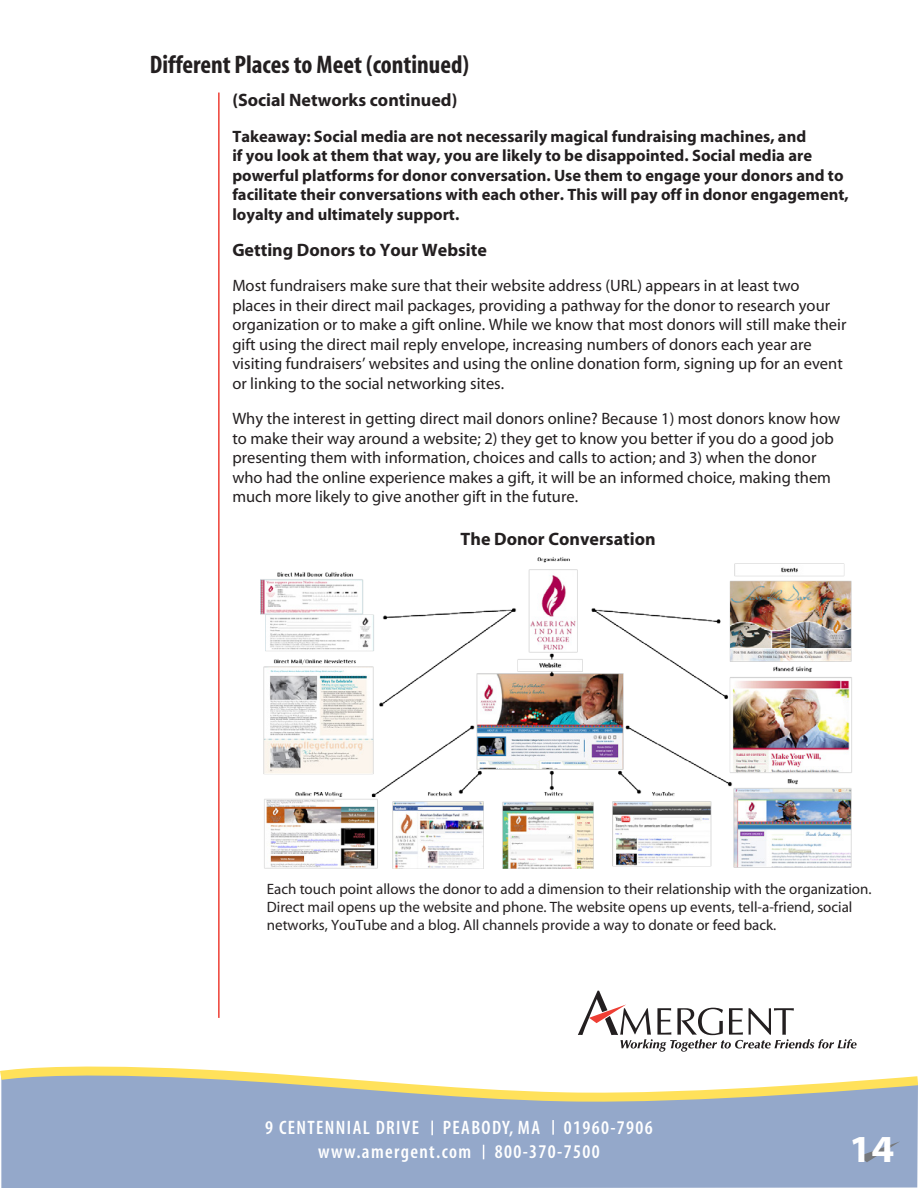
<style>
.page{position:relative;width:918px;height:1188px;background:#fff}
.page>*{position:absolute;margin:0;border:0;box-sizing:border-box;transform-origin:0 0}
.t1{font:38.4px "Myriad MM 700 700";color:#fff}
.t2{font:25.5px "Myriad MM 700 300";color:#231f20}
.t3{font:19.5px/23.4px "Myriad MM 565 300";letter-spacing:.07em;color:#fff;text-align:center}
.Paragraph_Style_1{font:18px "Myriad MM 700 600";color:#231f20}
.Paragraph_Style_1-2{font:16.5px/19.5px "Myriad MM 400 600";color:#231f20}
.Paragraph_Style_1-3{font:16.5px/19.5px "Myriad MM 700 600";color:#231f20}
.Paragraph_Style_1-4{font:15px/18px "Myriad MM 400 600";color:#231f20}
</style>
<div class="page">
<div style="left:1px;top:1109px;width:917px;height:79px;background:#94a8ca"></div>
<svg style="left:0;top:1066px;width:918px;height:43px"></svg>
<svg style="left:578px;top:991px;width:279px;height:61px"></svg>
<svg style="left:431px;top:1121px;width:2px;height:14px"></svg>
<svg style="left:552px;top:1120px;width:2px;height:15px"></svg>
<hr style="left:218px;top:93px;width:2px;height:925px;background:#ee3e34">
<svg style="left:483px;top:1145px;width:1px;height:14px"></svg>
<svg style="left:859px;top:1141px;width:41px;height:21px"></svg>
<img style="left:261px;top:557px;width:591px;height:312px">
<p class="t2" style="left:150px;top:52px;width:321px">Different Places to Meet (continued)</p>
<p class="Paragraph_Style_1" style="left:232px;top:91px;width:226px">(Social Networks continued)</p>
<p class="Paragraph_Style_1-3" style="left:232px;top:127px;width:618px">Takeaway: Social media are not necessarily magical fundraising machines, and<br>if you look at them that way, you are likely to be disappointed. Social media are powerful platforms for donor conversation. Use them to engage your donors and to facilitate their conversations with each other. This will pay off in donor engagement, loyalty and ultimately support.</p>
<p class="Paragraph_Style_1" style="left:232px;top:241px;width:256px">Getting Donors to Your Website</p>
<p class="Paragraph_Style_1-2" style="left:232px;top:277px;width:616px">Most fundraisers make sure that their website address (URL) appears in at least two places in their direct mail packages, providing a pathway for the donor to research your organization or to make a gift online. While we know that most donors will still make their gift using the direct mail reply envelope, increasing numbers of donors each year are visiting fundraisers’ websites and using the online donation form, signing up for an event or linking to the social networking sites.</p>
<p class="Paragraph_Style_1-2" style="left:232px;top:410px;width:609px">Why the interest in getting direct mail donors online? Because 1) most donors know how to make their way around a website; 2) they get to know you better if you do a good job presenting them with information, choices and calls to action; and 3) when the donor who had the online experience makes a gift, it will be an informed choice, making them much more likely to give another gift in the future.</p>
<p class="Paragraph_Style_1" style="left:461px;top:531px;width:197px">The Donor Conversation</p>
<p class="Paragraph_Style_1-4" style="left:267px;top:881px;width:606px">Each touch point allows the donor to add a dimension to their relationship with the organization.<br>Direct mail opens up the website and phone. The website opens up events, tell-a-friend, social networks, YouTube and a blog. All channels provide a way to donate or feed back.</p>
<p class="t3" style="left:265px;top:1117px;width:389px">9 CENTENNIAL DRIVE PEABODY, MA 01960-7906 www.amergent.com 800-370-7500</p>
<p class="t1" style="left:849px;top:1131px;width:47px">14</p>
</div>
